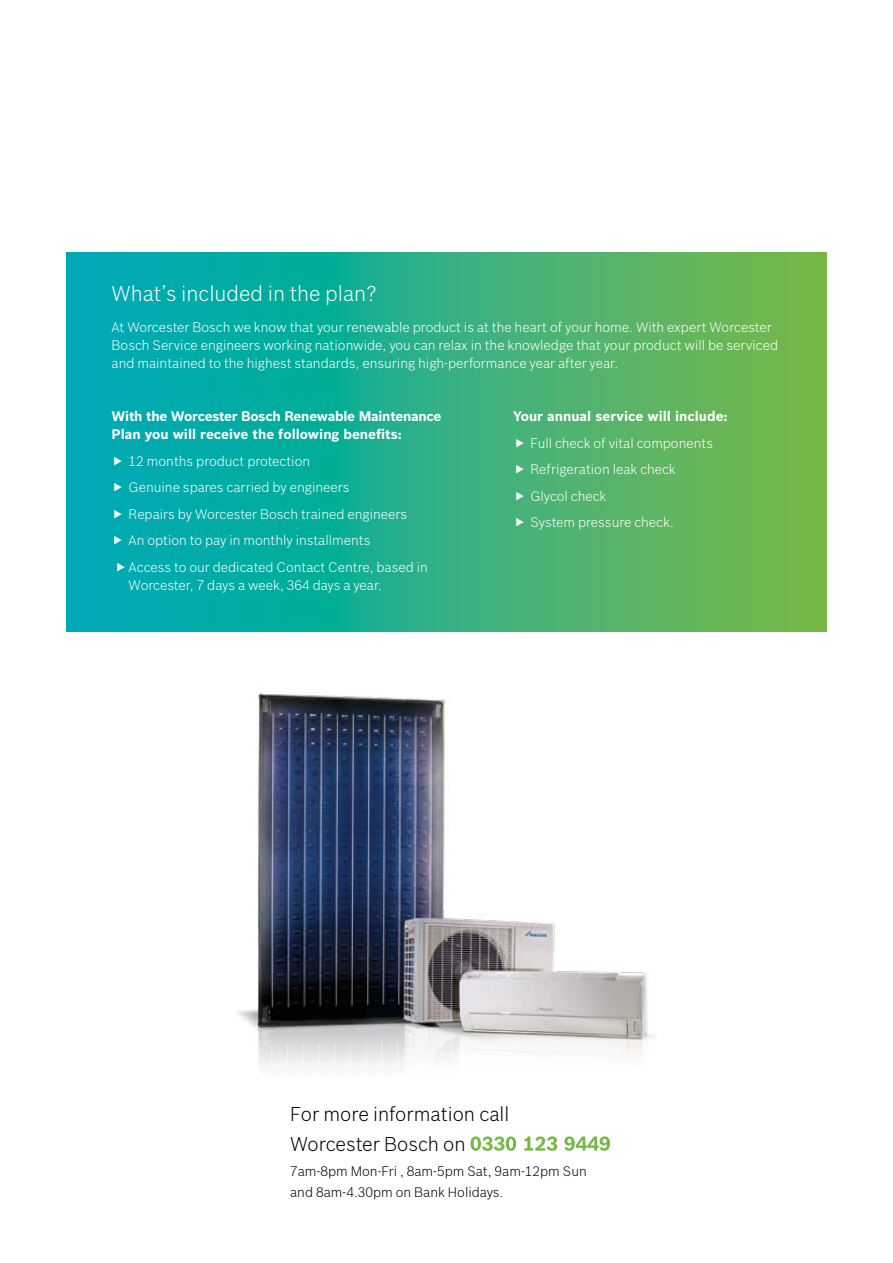
<style>
.page{position:relative;width:893px;height:1263px;background:#fff}
.page>*{position:absolute;margin:0;border:0;box-sizing:border-box;transform-origin:0 0}
.t1{font:300 21px "Bosch Sans";color:#fff}
.t2{font:300 19.5px/30px "Bosch Sans";color:#000}
.t3{font:300 13.5px/26.5px "Bosch Sans";color:#fff}
.t4{font:700 13.5px/18px "Bosch Sans";letter-spacing:-.02em;color:#fff}
.t5{font:300 13.5px/21px "Bosch Sans";color:#000}
.t6{font:700 13.5px "Bosch Sans";color:#fff}
.s1{font-weight:700;color:#fff}
</style>
<div class="page">
<svg style="left:67px;top:253px;width:759px;height:378px;background:#31b082"></svg>
<img style="left:237px;top:693px;width:417px;height:374px">
<svg style="left:115px;top:457px;width:22px;height:10px"></svg>
<svg style="left:115px;top:483px;width:22px;height:10px"></svg>
<svg style="left:115px;top:510px;width:22px;height:10px"></svg>
<svg style="left:115px;top:536px;width:22px;height:10px"></svg>
<svg style="left:117px;top:563px;width:23px;height:10px"></svg>
<svg style="left:516px;top:439px;width:23px;height:10px"></svg>
<svg style="left:516px;top:465px;width:23px;height:10px"></svg>
<svg style="left:516px;top:492px;width:23px;height:10px"></svg>
<svg style="left:516px;top:518px;width:23px;height:10px"></svg>
<h1 class="t1" style="left:112px;top:281px;width:267px">What’s included in the plan?</h1>
<p class="t3" style="left:112px;top:317px;width:668px;line-height:18px">At Worcester Bosch we know that your renewable product is at the heart of your home. With expert Worcester<br>Bosch Service engineers working nationwide, you can relax in the knowledge that your product will be serviced and maintained to the highest standards, ensuring high-performance year after year.</p>
<p class="t4" style="left:112px;top:407px;width:331px">With the Worcester Bosch Renewable Maintenance<br>Plan you will receive the following benefits:</p>
<p class="t3" style="left:129px;top:447px;width:301px">12 months product protection<br>Genuine spares carried by engineers<br>Repairs by Worcester Bosch trained engineers<br>An option to pay in monthly installments<br>Access to our dedicated Contact Centre, based in</p>
<p class="t3" style="left:129px;top:571px;width:255px">Worcester, 7 days a week, 364 days a year.</p>
<p class="t6" style="left:513px;top:408px;width:216px">Your annual service will include:</p>
<p class="t3" style="left:530px;top:429px;width:184px">Full check of vital components<br>Refrigeration leak check<br>Glycol check<br>System pressure check.</p>
<h2 class="t2" style="left:290px;top:1098px;width:322px">For more information call<br>Worcester Bosch on <span class="s1">0330 123 9449</span></h2>
<p class="t5" style="left:290px;top:1160px;width:298px">7am-8pm Mon-Fri , 8am-5pm Sat, 9am-12pm Sun and 8am-4.30pm on Bank Holidays.</p>
</div>
